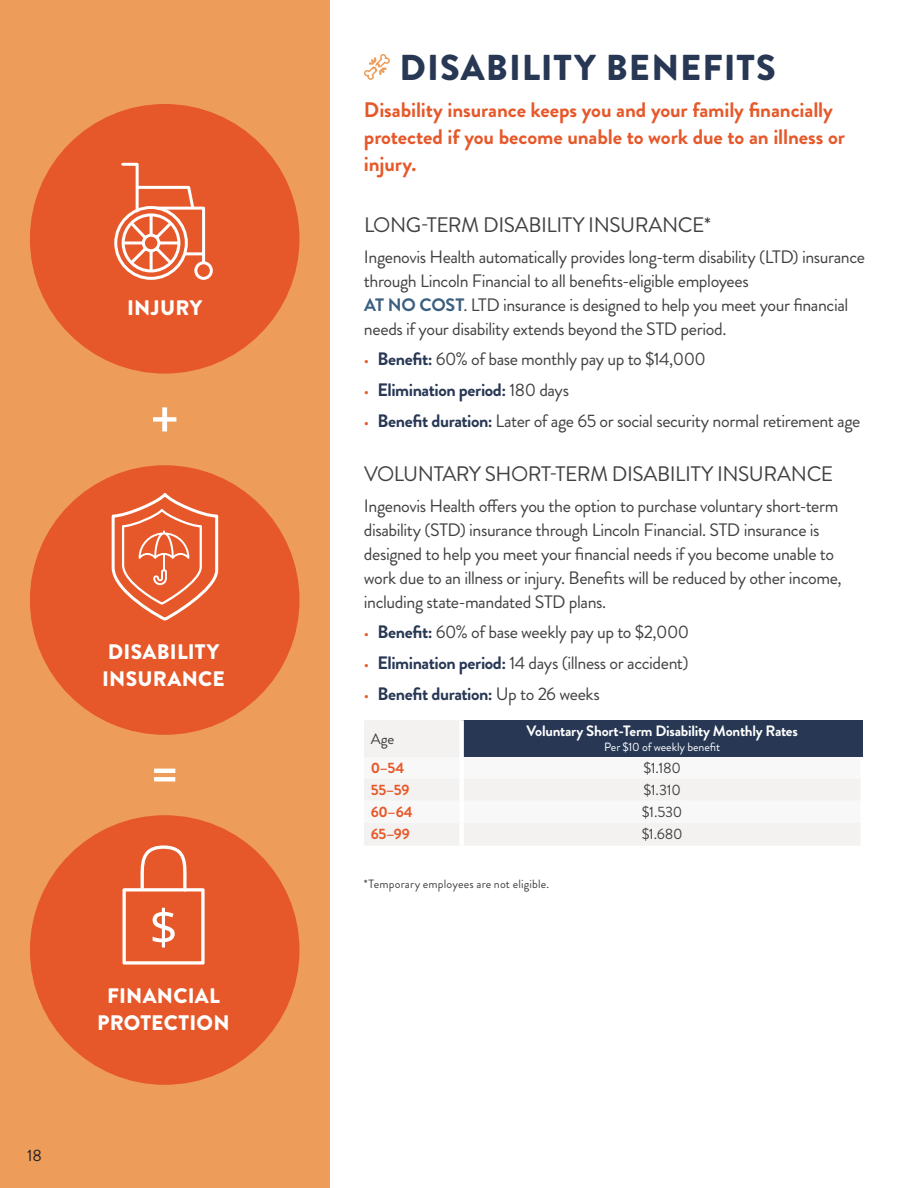
<style>
.page{position:relative;width:918px;height:1188px;background:#fff}
.page>*{position:absolute;margin:0;border:0;box-sizing:border-box;transform-origin:0 0}
.t1{font:900 36px "Brandon Grotesque";letter-spacing:.03em;color:#273754}
.Intro_Sentence{font:700 21px/27px "Brandon Grotesque";letter-spacing:-.005em;color:#e65829}
.Subhead{font:21px "Brandon Grotesque";letter-spacing:-.02em;color:#414142}
.t2{font:900 21px/27px "Brandon Grotesque";letter-spacing:.015em;color:#fff}
.Body_Copy{font:18px/24px "Brandon Grotesque";letter-spacing:-.025em;color:#414142}
.t3{font:700 18px "Brandon Grotesque";letter-spacing:-.025em;color:#273754}
.t4{font:16.5px "Brandon Grotesque";color:#231f20}
.Table_Data_Header{font:700 15px "Brandon Grotesque";letter-spacing:-.015em;color:#fff}
.Table_Data{font:15px "Brandon Grotesque";letter-spacing:-.02em;color:#414142}
.Table_Left-Hand_Column{font:700 15px "Brandon Grotesque";letter-spacing:-.015em;color:#e65829}
.Table_Left-Hand_Header{font:15px "Brandon Grotesque";color:#414142}
.Bullets{font:12px "Brandon Grotesque";letter-spacing:.015em;color:#414142}
.Table_Data_Header-2{font:12px "Brandon Grotesque";letter-spacing:-.005em;color:#fff}
.s1{font-weight:700;color:#3c5f81}
.s2{font-size:15px;color:#e65829}
.s3{font-weight:700;color:#273754}
.s4{font-weight:400;font-size:15px;color:#e65829}
.s5{font-weight:400;color:#414142}
</style>
<div class="page">
<div style="left:0;top:0;width:329px;height:1188px;background:#ed9d59"></div>
<svg style="left:364px;top:54px;width:26px;height:26px"></svg>
<svg style="left:153px;top:407px;width:23px;height:24px"></svg>
<hr style="left:154px;top:777px;width:21px;height:4px;background:#fff">
<hr style="left:154px;top:769px;width:21px;height:4px;background:#fff">
<div style="left:30px;top:104px;width:270px;height:270px;background:#e65829;border-radius:50%"></div>
<svg style="left:114px;top:162px;width:99px;height:118px"></svg>
<div style="left:30px;top:465px;width:270px;height:270px;background:#e65829;border-radius:50%"></div>
<svg style="left:111px;top:493px;width:108px;height:128px"></svg>
<div style="left:30px;top:815px;width:270px;height:270px;background:#e65829;border-radius:50%"></div>
<svg style="left:123px;top:845px;width:82px;height:120px"></svg>
<div style="left:364px;top:720px;width:496px;height:125px;background:#f3f2f1"></div>
<div style="left:462px;top:720px;width:401px;height:37px;background:#273754"></div>
<svg style="left:364px;top:757px;width:496px;height:66px"></svg>
<div style="left:459px;top:720px;width:5px;height:37px;background:#fff"></div>
<div style="left:459px;top:757px;width:5px;height:22px;background:#fff"></div>
<div style="left:459px;top:779px;width:5px;height:22px;background:#fff"></div>
<div style="left:459px;top:801px;width:5px;height:22px;background:#fff"></div>
<div style="left:459px;top:823px;width:5px;height:23px;background:#fff"></div>
<p class="t2" style="left:127px;top:294px;width:76px">INJURY</p>
<p class="t2" style="left:102px;top:638px;width:124px">DISABILITY<br>INSURANCE</p>
<p class="t4" style="left:27px;top:1144px;width:16px">18</p>
<p class="t2" style="left:97px;top:982px;width:134px;text-align:center">FINANCIAL<br>PROTECTION</p>
<p class="t1" style="left:400px;top:42px;width:378px">DISABILITY BENEFITS</p>
<p class="Intro_Sentence" style="left:364px;top:97px;width:483px">Disability insurance keeps you and your family financially protected if you become unable to work due to an illness or injury.</p>
<p class="Subhead" style="left:364px;top:210px;width:349px">LONG-TERM DISABILITY INSURANCE*</p>
<p class="Body_Copy" style="left:364px;top:245px;width:503px">Ingenovis Health automatically provides long-term disability (LTD) insurance through Lincoln Financial to all benefits-eligible employees<br><span class="s1">AT NO COST</span>. LTD insurance is designed to help you meet your financial needs if your disability extends beyond the STD period.</p>
<p class="Body_Copy" style="left:364px;top:348px;width:343px"><span class="s2">•</span> <span class="s3">Benefit:</span> 60% of base monthly pay up to $14,000</p>
<p class="t3" style="left:364px;top:377px;width:207px"><span class="s4">•</span> Elimination period: <span class="s5">180 days</span></p>
<p class="Body_Copy" style="left:364px;top:409px;width:498px"><span class="s2">•</span> <span class="s3">Benefit duration:</span> Later of age 65 or social security normal retirement age</p>
<p class="Subhead" style="left:364px;top:459px;width:471px">VOLUNTARY SHORT-TERM DISABILITY INSURANCE</p>
<p class="Body_Copy" style="left:364px;top:494px;width:479px">Ingenovis Health offers you the option to purchase voluntary short-term disability (STD) insurance through Lincoln Financial. STD insurance is designed to help you meet your financial needs if you become unable to work due to an illness or injury. Benefits will be reduced by other income, including state-mandated STD plans.</p>
<p class="Body_Copy" style="left:364px;top:621px;width:327px"><span class="s2">•</span> <span class="s3">Benefit:</span> 60% of base weekly pay up to $2,000</p>
<p class="Body_Copy" style="left:364px;top:651px;width:326px"><span class="s2">•</span> <span class="s3">Elimination period:</span> 14 days (illness or accident)</p>
<p class="t3" style="left:364px;top:681px;width:237px"><span class="s4">•</span> Benefit duration: <span class="s5">Up to 26 weeks</span></p>
<p class="Table_Left-Hand_Header" style="left:371px;top:728px;width:25px">Age</p>
<p class="Table_Data_Header" style="left:527px;top:721px;width:273px">Voluntary Short-Term Disability Monthly Rates</p>
<p class="Table_Data_Header-2" style="left:604px;top:739px;width:118px">Per $10 of weekly benefit</p>
<p class="Table_Left-Hand_Column" style="left:371px;top:758px;width:35px">0–54</p>
<p class="Table_Data" style="left:643px;top:758px;width:39px">$1.180</p>
<p class="Table_Left-Hand_Column" style="left:371px;top:779px;width:40px">55–59</p>
<p class="Table_Data" style="left:644px;top:780px;width:39px">$1.310</p>
<p class="Table_Left-Hand_Column" style="left:371px;top:801px;width:44px">60–64</p>
<p class="Table_Data" style="left:642px;top:801px;width:42px">$1.530</p>
<p class="Table_Left-Hand_Column" style="left:371px;top:824px;width:41px">65–99</p>
<p class="Table_Data" style="left:642px;top:824px;width:43px">$1.680</p>
<p class="Bullets" style="left:364px;top:875px;width:187px">*Temporary employees are not eligible.</p>
</div>
